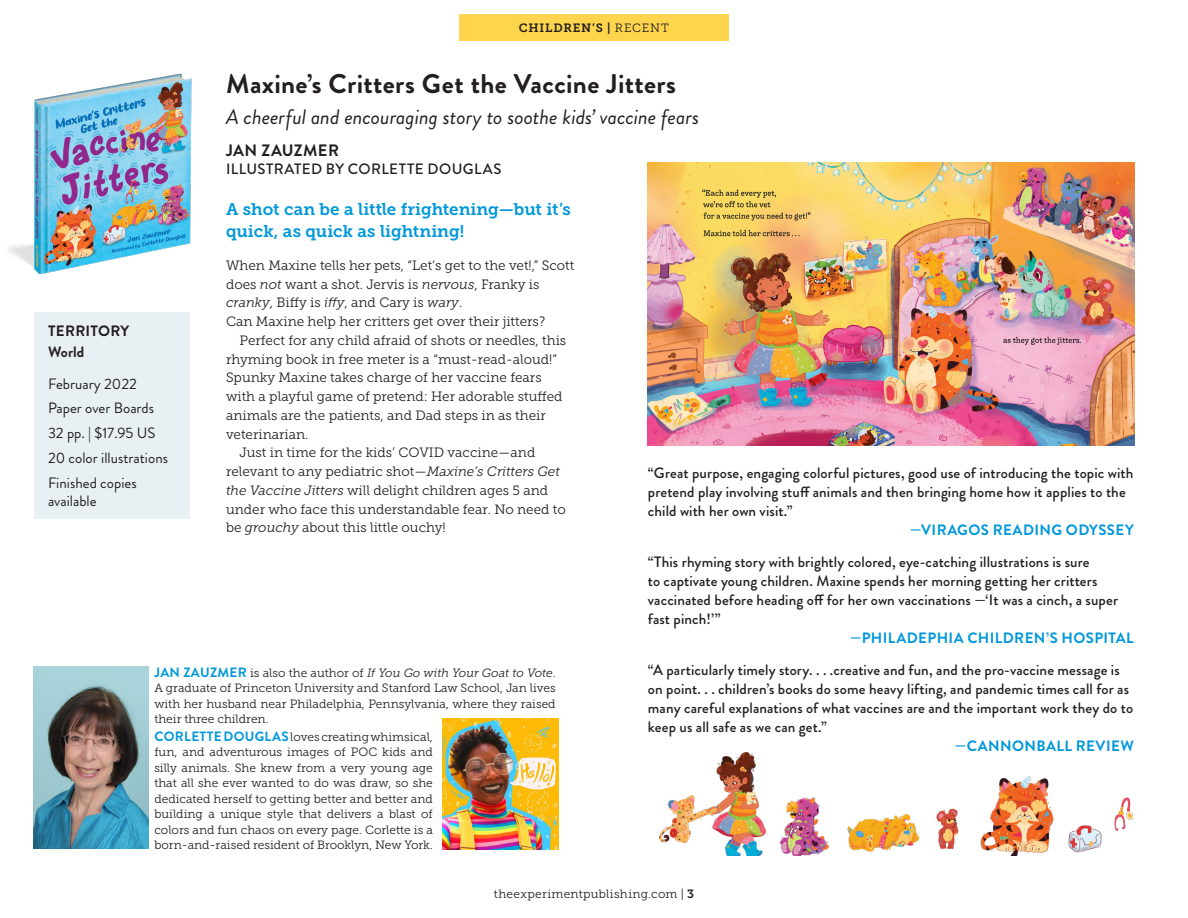
<style>
.page{position:relative;width:1188px;height:918px;background:#fff}
.page>*{position:absolute;margin:0;border:0;box-sizing:border-box;transform-origin:0 0}
.Book_Title{font:700 27px "Brandon Grotesque";letter-spacing:.015em;color:#231f20}
.Book_Title-2{font:italic 21px "Brandon Grotesque";color:#231f20}
.Headnote{font:16.95px/21.9px "Museo Slab 700";color:#0098da}
.Author{font:700 16.5px "Brandon Grotesque";letter-spacing:.02em;color:#231f20}
.Illustrator{font:500 15px/18.9px "Brandon Grotesque";letter-spacing:.01em;color:#231f20}
.Specs{font:15px/18px "Brandon Grotesque";color:#231f20}
.Quote_att{font:700 15px "Brandon Grotesque";letter-spacing:.025em;color:#0098da}
.Rights_info{font:700 15px/21px "Brandon Grotesque";letter-spacing:.015em;color:#231f20}
.SYN{font:13.5px/18.8px "Museo Slab 300";color:#231f20}
.SYN1{font:13.5px/18.8px "Museo Slab 300";color:#231f20}
.Bio{font:12px/15.5px "Museo Slab 300";color:#231f20;text-align:justify}
.Folio{font:12px "Museo Slab 300";letter-spacing:.025em;color:#231f20}
.Folio-2{font:12px "Museo Slab 700";letter-spacing:.06em;color:#231f20}
.s1{font-family:"Museo Slab 300"}
.s2{font-style:italic}
.s3{font-family:"Brandon Grotesque";font-weight:700;font-size:13.5px;color:#0098da}
.s4{font-family:"Museo Slab 700"}
</style>
<div class="page">
<img style="left:9px;top:73px;width:183px;height:202px">
<div style="left:34px;top:312px;width:156px;height:207px;background:#e9f0f4"></div>
<div style="left:459px;top:14px;width:270px;height:27px;background:#fed54d"></div>
<img style="left:33px;top:667px;width:115px;height:182px">
<img style="left:658px;top:752px;width:475px;height:103px">
<img style="left:443px;top:718px;width:116px;height:132px">
<img style="left:648px;top:163px;width:486px;height:282px">
<p class="Folio-2" style="left:519px;top:21px;width:152px">CHILDREN’S | <span class="s1">RECENT</span></p>
<p class="Book_Title" style="left:226px;top:65px;width:452px">Maxine’s Critters Get the Vaccine Jitters</p>
<p class="Book_Title-2" style="left:226px;top:102px;width:475px">A cheerful and encouraging story to soothe kids’ vaccine fears</p>
<p class="Author" style="left:226px;top:139px;width:114px">JAN ZAUZMER</p>
<p class="Illustrator" style="left:226px;top:160px;width:277px">ILLUSTRATED BY CORLETTE DOUGLAS</p>
<p class="Rights_info" style="left:48px;top:321px;width:83px">TERRITORY<br>World</p>
<p class="Specs" style="left:48px;top:375px;width:90px">February 2022</p>
<p class="Specs" style="left:48px;top:399px;width:108px">Paper over Boards</p>
<p class="Specs" style="left:48px;top:424px;width:109px">32 pp. | $17.95 US</p>
<p class="Specs" style="left:48px;top:449px;width:122px">20 color illustrations</p>
<p class="Specs" style="left:48px;top:474px;width:90px">Finished copies available</p>
<p class="Headnote" style="left:226px;top:198px;width:346px">A shot can be a little frightening—but it’s quick, as quick as lightning!</p>
<p class="SYN1" style="left:226px;top:256px;width:350px">When Maxine tells her pets, “Let’s get to the vet!,” Scott does <span class="s2">not</span> want a shot. Jervis is <span class="s2">nervous</span>, Franky is <span class="s2">cranky</span>, Biffy is <span class="s2">iffy</span>, and Cary is <span class="s2">wary</span>.</p>
<p class="SYN1" style="left:226px;top:312px;width:321px">Can Maxine help her critters get over their jitters?</p>
<p class="SYN" style="left:226px;top:331px;width:342px;text-indent:14px">Perfect for any child afraid of shots or needles, this rhyming book in free meter is a “must-read-aloud!” Spunky Maxine takes charge of her vaccine fears with a playful game of pretend: Her adorable stuffed animals are the patients, and Dad steps in as their veterinarian.</p>
<p class="SYN" style="left:226px;top:443px;width:341px;text-indent:14px">Just in time for the kids’ COVID vaccine—and relevant to any pediatric shot—<span class="s2">Maxine’s Critters Get the Vaccine Jitters</span> will delight children ages 5 and under who face this understandable fear. No need to be <span class="s2">grouchy</span> about this little ouchy!</p>
<p class="Bio" style="left:154px;top:665px;width:403px"><span class="s3">JAN ZAUZMER</span> is also the author of <span class="s2">If You Go with Your Goat to Vote</span>.<br>A graduate of Princeton University and Stanford Law School, Jan lives with her husband near Philadelphia, Pennsylvania, where they raised their three children.</p>
<p class="Bio" style="left:154px;top:729px;width:280px"><span class="s3">CORLETTE DOUGLAS</span> loves creating whimsical, fun, and adventurous images of POC kids and silly animals. She knew from a very young age that all she ever wanted to do was draw, so she dedicated herself to getting better and better and building a unique style that delivers a blast of colors and fun chaos on every page. Corlette is a born-and-raised resident of Brooklyn, New York.</p>
<p class="Illustrator" style="left:648px;top:464px;width:487px">“Great purpose, engaging colorful pictures, good use of introducing the topic with pretend play involving stuff animals and then bringing home how it applies to the child with her own visit.”</p>
<p class="Quote_att" style="left:910px;top:519px;width:225px">—VIRAGOS READING ODYSSEY</p>
<p class="Illustrator" style="left:648px;top:553px;width:472px">“This rhyming story with brightly colored, eye-catching illustrations is sure<br>to captivate young children. Maxine spends her morning getting her critters vaccinated before heading off for her own vaccinations —‘It was a cinch, a super fast pinch!’”</p>
<p class="Quote_att" style="left:850px;top:627px;width:285px">—PHILADEPHIA CHILDREN’S HOSPITAL</p>
<p class="Illustrator" style="left:648px;top:661px;width:487px">“A particularly timely story. . . .creative and fun, and the pro-vaccine message is on point. . . children’s books do some heavy lifting, and pandemic times call for as many careful explanations of what vaccines are and the important work they do to keep us all safe as we can get.”</p>
<p class="Quote_att" style="left:955px;top:735px;width:180px">—CANNONBALL REVIEW</p>
<p class="Folio" style="left:494px;top:887px;width:202px">theexperimentpublishing.com | <span class="s4">3</span></p>
</div>
